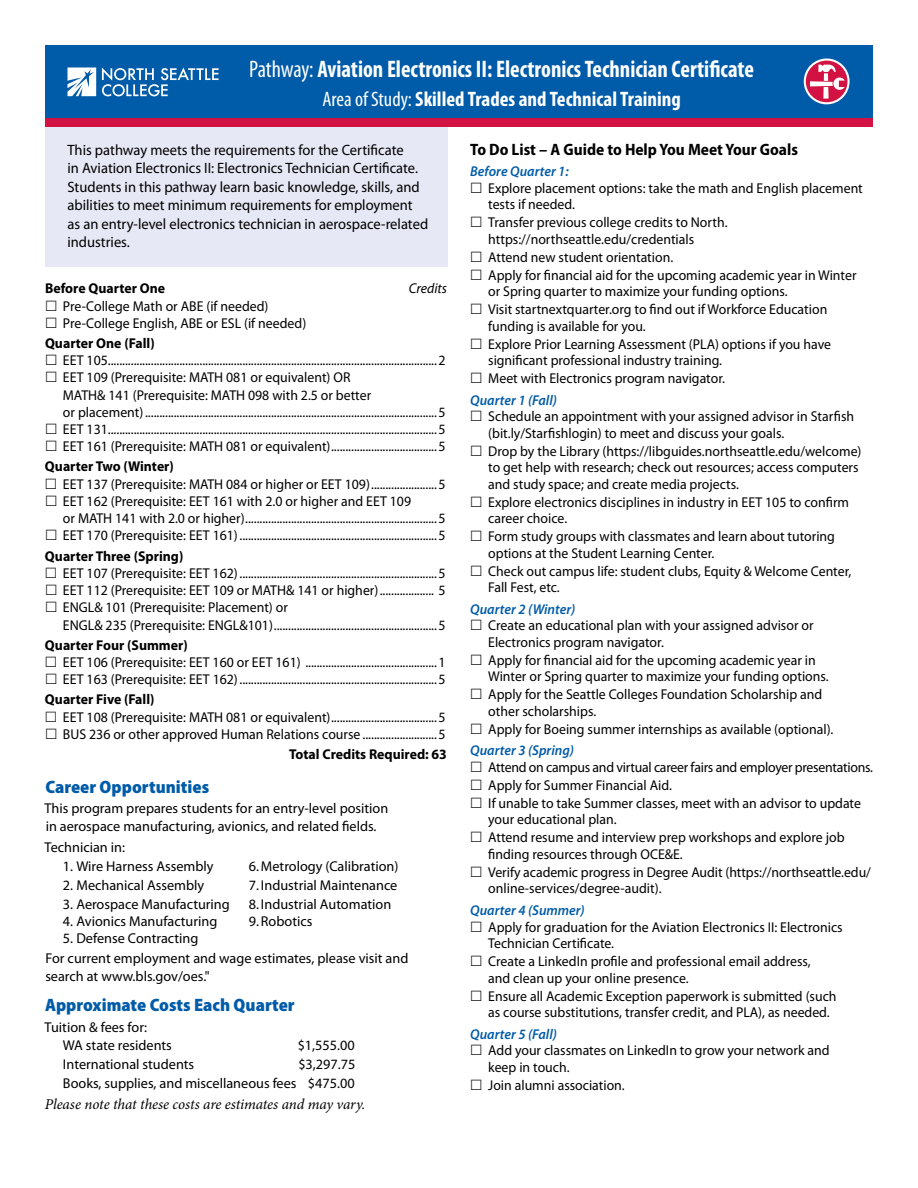
<style>
.page{position:relative;width:918px;height:1188px;background:#fff}
.page>*{position:absolute;margin:0;border:0;box-sizing:border-box;transform-origin:0 0}
.t1{font:700 condensed 24px "Myriad Pro";color:#fff;scale:.95 1}
.t2{font:700 condensed 21px "Myriad Pro";color:#fff}
.t3{font:900 semi-condensed 18px "Myriad Pro";color:#005ba8}
.t4{font:700 semi-condensed 16.5px "Myriad Pro";color:#000}
.t5{font:15px/18.5px "Myriad Pro";color:#000}
.t6{font:italic 15px "Minion Pro";letter-spacing:-.01em;color:#000}
.t7{font:14.25px/17.2px "Myriad Pro";color:#000}
.t8{font:700 14.25px "Myriad Pro";color:#000}
.t9{font:italic 600 14.25px "Myriad Pro";color:#005ba8}
.t10{font:italic 14.25px "Myriad Pro";color:#000}
.s1{font-weight:400}
</style>
<div class="page">
<div style="left:45px;top:45px;width:828px;height:74px;background:#005ba8"></div>
<svg style="left:102px;top:68px;width:117px;height:28px"></svg>
<svg style="left:67px;top:68px;width:29px;height:28px"></svg>
<svg style="left:805px;top:60px;width:44px;height:43px"></svg>
<div style="left:804px;top:58px;width:46px;height:46px;border:2px solid #fff;border-radius:50%"></div>
<div style="left:823px;top:87px;width:6px;height:12px;background:#fff"></div>
<svg style="left:810px;top:65px;width:35px;height:25px"></svg>
<div style="left:45px;top:124px;width:403px;height:142px;background:#e6e8f5"></div>
<div style="left:45px;top:118px;width:828px;height:9px;background:#d11242"></div>
<h1 class="t1" style="left:249px;top:54px;width:533px"><span class="s1">Pathway:</span> Aviation Electronics II: Electronics Technician Certificate</h1>
<h2 class="t2" style="left:322px;top:86px;width:360px"><span class="s1">Area of Study:</span> Skilled Trades and Technical Training</h2>
<p class="t4" style="left:470px;top:138px;width:329px">To Do List – A Guide to Help You Meet Your Goals</p>
<p class="t9" style="left:470px;top:162px;width:100px">Before Quarter 1:</p>
<p class="t7" style="left:488px;top:179px;width:376px;line-height:16.5px">Explore placement options: take the math and English placement tests if needed.</p>
<p class="t7" style="left:488px;top:214px;width:241px;line-height:16.5px">Transfer previous college credits to North. https://northseattle.edu/credentials</p>
<p class="t7" style="left:488px;top:248px;width:370px;line-height:18px">Attend new student orientation.<br>Apply for financial aid for the upcoming academic year in Winter</p>
<p class="t7" style="left:488px;top:282px;width:341px;line-height:18px">or Spring quarter to maximize your funding options.<br>Visit startnextquarter.org to find out if Workforce Education</p>
<p class="t7" style="left:488px;top:317px;width:344px;line-height:18px">funding is available for you.<br>Explore Prior Learning Assessment (PLA) options if you have</p>
<p class="t7" style="left:488px;top:351px;width:238px;line-height:18px">significant professional industry training.<br>Meet with Electronics program navigator.</p>
<p class="t9" style="left:470px;top:391px;width:88px">Quarter 1 (Fall)</p>
<p class="t7" style="left:488px;top:408px;width:367px;line-height:16.5px">Schedule an appointment with your assigned advisor in Starfish (bit.ly/Starfishlogin) to meet and discuss your goals.</p>
<p class="t7" style="left:488px;top:443px;width:375px;line-height:16.5px">Drop by the Library (https://libguides.northseattle.edu/welcome) to get help with research; check out resources; access computers and study space; and create media projects.</p>
<p class="t7" style="left:488px;top:494px;width:362px;line-height:16.5px">Explore electronics disciplines in industry in EET 105 to confirm career choice.</p>
<p class="t7" style="left:488px;top:528px;width:348px;line-height:16.5px">Form study groups with classmates and learn about tutoring options at the Student Learning Center.</p>
<p class="t7" style="left:488px;top:563px;width:365px;line-height:16.5px">Check out campus life: student clubs, Equity &amp; Welcome Center,<br>Fall Fest, etc.</p>
<p class="t9" style="left:470px;top:600px;width:107px">Quarter 2 (Winter)</p>
<p class="t7" style="left:488px;top:617px;width:327px;line-height:16.5px">Create an educational plan with your assigned advisor or<br>Electronics program navigator.</p>
<p class="t7" style="left:488px;top:652px;width:342px;line-height:16.5px">Apply for financial aid for the upcoming academic year in<br>Winter or Spring quarter to maximize your funding options.</p>
<p class="t7" style="left:488px;top:686px;width:336px;line-height:16.5px">Apply for the Seattle Colleges Foundation Scholarship and other scholarships.</p>
<p class="t7" style="left:488px;top:720px;width:347px">Apply for Boeing summer internships as available (optional).</p>
<p class="t9" style="left:470px;top:742px;width:105px">Quarter 3 (Spring)</p>
<p class="t7" style="left:488px;top:758px;width:386px;line-height:18px">Attend on campus and virtual career fairs and employer presentations.<br>Apply for Summer Financial Aid.<br>If unable to take Summer classes, meet with an advisor to update</p>
<p class="t7" style="left:488px;top:810px;width:358px;line-height:18px">your educational plan.<br>Attend resume and interview prep workshops and explore job</p>
<p class="t7" style="left:488px;top:845px;width:384px;line-height:18px">finding resources through OCE&amp;E.<br>Verify academic progress in Degree Audit (https://northseattle.edu/</p>
<p class="t7" style="left:488px;top:880px;width:175px">online-services/degree-audit).</p>
<p class="t9" style="left:470px;top:901px;width:116px">Quarter 4 (Summer)</p>
<p class="t7" style="left:488px;top:918px;width:356px;line-height:16.5px">Apply for graduation for the Aviation Electronics II: Electronics<br>Technician Certificate.</p>
<p class="t7" style="left:488px;top:953px;width:324px;line-height:16.5px">Create a LinkedIn profile and professional email address, and clean up your online presence.</p>
<p class="t7" style="left:488px;top:987px;width:350px;line-height:16.5px">Ensure all Academic Exception paperwork is submitted (such as course substitutions, transfer credit, and PLA), as needed.</p>
<p class="t9" style="left:470px;top:1025px;width:88px">Quarter 5 (Fall)</p>
<p class="t7" style="left:488px;top:1042px;width:343px;line-height:16.5px">Add your classmates on LinkedIn to grow your network and keep in touch.</p>
<p class="t7" style="left:488px;top:1076px;width:138px">Join alumni association.</p>
<p class="t5" style="left:68px;top:140px;width:362px">This pathway meets the requirements for the Certificate<br>in Aviation Electronics II: Electronics Technician Certificate.<br>Students in this pathway learn basic knowledge, skills, and abilities to meet minimum requirements for employment as an entry-level electronics technician in aerospace-related industries.</p>
<p class="t8" style="left:45px;top:279px;width:122px">Before Quarter One</p>
<p class="t10" style="left:409px;top:280px;width:40px">Credits</p>
<p class="t7" style="left:63px;top:297px;width:245px">Pre-College Math or ABE (if needed)<br>Pre-College English, ABE or ESL (if needed)</p>
<p class="t8" style="left:45px;top:334px;width:111px">Quarter One (Fall)</p>
<p class="t7" style="left:63px;top:352px;width:384px">EET 105...................................................................................................................2<br>EET 109 (Prerequisite: MATH 081 or equivalent) OR<br>MATH&amp; 141 (Prerequisite: MATH 098 with 2.5 or better<br>or placement)......................................................................................................5<br>EET 131...................................................................................................................5<br>EET 161 (Prerequisite: MATH 081 or equivalent).....................................5</p>
<p class="t8" style="left:45px;top:457px;width:130px">Quarter Two (Winter)</p>
<p class="t7" style="left:63px;top:475px;width:384px">EET 137 (Prerequisite: MATH 084 or higher or EET 109).......................5<br>EET 162 (Prerequisite: EET 161 with 2.0 or higher and EET 109<br>or MATH 141 with 2.0 or higher)...................................................................5<br>EET 170 (Prerequisite: EET 161).....................................................................5</p>
<p class="t8" style="left:45px;top:547px;width:140px">Quarter Three (Spring)</p>
<p class="t7" style="left:63px;top:564px;width:384px">EET 107 (Prerequisite: EET 162).....................................................................5<br>EET 112 (Prerequisite: EET 109 or MATH&amp; 141 or higher)................... 5<br>ENGL&amp; 101 (Prerequisite: Placement) or<br>ENGL&amp; 235 (Prerequisite: ENGL&amp;101).........................................................5</p>
<p class="t8" style="left:45px;top:636px;width:144px">Quarter Four (Summer)</p>
<p class="t7" style="left:63px;top:653px;width:384px">EET 106 (Prerequisite: EET 160 or EET 161) ..............................................1<br>EET 163 (Prerequisite: EET 162).....................................................................5</p>
<p class="t8" style="left:45px;top:690px;width:111px">Quarter Five (Fall)</p>
<p class="t7" style="left:63px;top:708px;width:384px">EET 108 (Prerequisite: MATH 081 or equivalent).....................................5<br>BUS 236 or other approved Human Relations course ..........................5</p>
<p class="t8" style="left:289px;top:745px;width:159px">Total Credits Required: 63</p>
<p class="t3" style="left:45px;top:775px;width:165px">Career Opportunities</p>
<p class="t7" style="left:45px;top:800px;width:345px">This program prepares students for an entry-level position in aerospace manufacturing, avionics, and related fields.</p>
<p class="t7" style="left:45px;top:839px;width:82px">Technician in:</p>
<p class="t7" style="left:63px;top:858px;width:152px">1. Wire Harness Assembly</p>
<p class="t7" style="left:249px;top:858px;width:151px">6.Metrology (Calibration)</p>
<p class="t7" style="left:63px;top:876px;width:143px">2. Mechanical Assembly</p>
<p class="t7" style="left:249px;top:876px;width:150px">7. Industrial Maintenance</p>
<p class="t7" style="left:63px;top:895px;width:168px">3. Aerospace Manufacturing</p>
<p class="t7" style="left:249px;top:895px;width:144px">8. Industrial Automation</p>
<p class="t7" style="left:63px;top:912px;width:156px">4. Avionics Manufacturing</p>
<p class="t7" style="left:249px;top:912px;width:65px">9.Robotics</p>
<p class="t7" style="left:46px;top:928px;width:364px;line-height:20.2px;text-indent:17px">5. Defense Contracting<br>For current employment and wage estimates, please visit and</p>
<p class="t7" style="left:45px;top:967px;width:166px">search at www.bls.gov/oes."</p>
<p class="t3" style="left:45px;top:993px;width:251px">Approximate Costs Each Quarter</p>
<p class="t7" style="left:63px;top:1017px;width:110px;line-height:18.8px;text-indent:-18px">Tuition &amp; fees for:<br>WA state residents</p>
<p class="t7" style="left:298px;top:1037px;width:59px">$1,555.00</p>
<p class="t7" style="left:63px;top:1055px;width:294px;line-height:18.8px;text-align:right">$3,297.75<br>Books, supplies, and miscellaneous fees $475.00</p>
<p class="t6" style="left:45px;top:1094px;width:322px">Please note that these costs are estimates and may vary.</p>
<p class="t7" style="left:63px;top:1055px;width:133px">International students</p>
</div>
